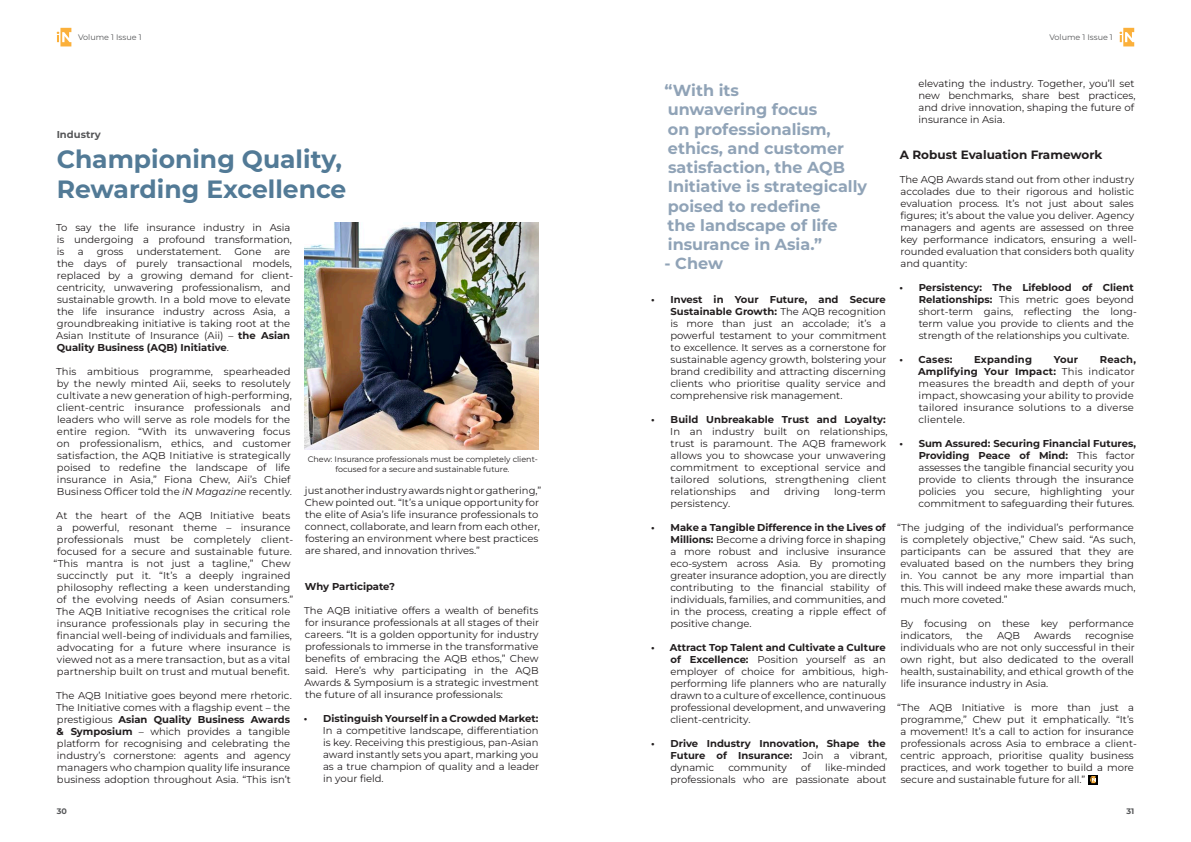
<style>
.page{position:relative;width:1191px;height:842px;background:#fff}
.page>*{position:absolute;margin:0;border:0;box-sizing:border-box;transform-origin:0 0}
.t1{font:700 25px "Montserrat";color:#527a96}
.t2{font:700 16px/19.2px "Montserrat";color:#90a3b7}
.t3{font:700 12px "Montserrat";color:#231f20}
.t4{font:10px/12px "Montserrat";color:#231f20}
.t5{font:10px/12px "Montserrat";letter-spacing:.02em;color:#231f20}
.t6{font:700 10px/12px "Montserrat";color:#231f20}
.t7{font:700 10px "Montserrat";letter-spacing:.02em;color:#231f20}
.t8{font:700 10px "Montserrat";color:#57585a}
.t9{font:8px/9.6px "Montserrat";color:#231f20;text-align:center}
.t10{font:8px "Montserrat";color:#57585a}
.t11{font:700 8px "Montserrat";color:#57585a}
.s1{font-weight:700}
.s2{font-style:italic}
.s3{font-weight:400}
</style>
<div class="page">
<svg style="left:57px;top:28px;width:14px;height:18px"></svg>
<svg style="left:1119px;top:28px;width:15px;height:18px"></svg>
<svg style="left:1088px;top:775px;width:9px;height:9px"></svg>
<svg style="left:1090px;top:776px;width:5px;height:7px"></svg>
<img style="left:305px;top:222px;width:234px;height:227px">
<p class="t10" style="left:78px;top:32px;width:65px">Volume 1 Issue 1</p>
<p class="t8" style="left:57px;top:128px;width:46px">Industry</p>
<p class="t1" style="left:57px;top:142px;width:287px">Championing Quality,</p>
<p class="t1" style="left:57px;top:172px;width:291px">Rewarding Excellence</p>
<p class="t4" style="left:56px;top:221px;width:237px">To say the life insurance industry in Asia is undergoing a profound transformation, is</p>
<p class="t4" style="left:78px;top:245px;width:7px">a</p>
<p class="t4" style="left:97px;top:245px;width:28px">gross</p>
<p class="t4" style="left:137px;top:245px;width:86px">understatement.</p>
<p class="t4" style="left:234px;top:245px;width:28px">Gone</p>
<p class="t4" style="left:56px;top:245px;width:238px;text-indent:218px">are the days of purely transactional models, replaced by a growing demand for client&shy;centricity, unwavering professionalism, and sustainable growth. In a bold move to elevate the life insurance industry across Asia, a groundbreaking initiative is taking root at the Asian Institute of Insurance (Aii) – <span class="s1">the Asian Quality Business (AQB) Initiative</span>.</p>
<p class="t4" style="left:56px;top:365px;width:237px">This ambitious programme, spearheaded by the newly minted Aii, seeks to resolutely cultivate a new generation of high-performing, client-centric insurance professionals and leaders who will serve as role models for the entire region. “With its unwavering focus on professionalism, ethics, and customer satisfaction, the AQB Initiative is strategically poised to redefine the landscape of life insurance in Asia,” Fiona Chew, Aii’s Chief Business Officer told the <span class="s2">iN Magazine</span> recently.</p>
<p class="t4" style="left:54px;top:509px;width:241px;text-align:center">At the heart of the AQB Initiative beats a powerful, resonant theme – insurance professionals must be completely client&shy;focused for a secure and sustainable future. “This mantra is not just a tagline,” Chew succinctly put it. “It’s a deeply ingrained philosophy reflecting a keen understanding of the evolving needs of Asian consumers.” The AQB Initiative recognises the critical role insurance professionals play in securing the financial well-being of individuals and families, advocating for a future where insurance is viewed not as a mere transaction, but as a vital partnership built on trust and mutual benefit.</p>
<p class="t4" style="left:56px;top:689px;width:237px">The AQB Initiative goes beyond mere rhetoric.<br>The Initiative comes with a flagship event – the prestigious <span class="s1">Asian Quality Business Awards &amp; Symposium</span> – which provides a tangible platform for recognising and celebrating the industry’s cornerstone: agents and agency managers who champion quality life insurance business adoption throughout Asia. “This isn’t</p>
<p class="t9" style="left:308px;top:455px;width:232px">Chew: Insurance professionals must be completely client&shy;focused for a secure and sustainable future.</p>
<p class="t4" style="left:305px;top:484px;width:238px">just another industry awards night or gathering,” Chew pointed out. “It’s a unique opportunity for the elite of Asia’s life insurance professionals to connect, collaborate, and learn from each other, fostering an environment where best practices are shared, and innovation thrives.”</p>
<p class="t6" style="left:305px;top:580px;width:92px">Why Participate?</p>
<p class="t4" style="left:304px;top:604px;width:236px;text-align:justify">The AQB initiative offers a wealth of benefits for insurance professionals at all stages of their careers. “It is a golden opportunity for industry professionals to immerse in the transformative benefits of embracing the AQB ethos,” Chew said. Here’s why participating in the AQB Awards &amp; Symposium is a strategic investment the future of all insurance professionals:</p>
<p class="t4" style="left:323px;top:712px;width:218px;text-align:justify;text-indent:-19px"><span class="s1">• Distinguish Yourself in a Crowded Market:<br></span>In a competitive landscape, differentiation is key. Receiving this prestigious, pan-Asian award instantly sets you apart, marking you as a true champion of quality and a leader in your field.</p>
<p class="t10" style="left:1049px;top:32px;width:65px">Volume 1 Issue 1</p>
<p class="t2" style="left:664px;top:81px;width:204px">“With its<br>unwavering focus<br>on professionalism, ethics, and customer satisfaction, the AQB<br>Initiative is strategically poised to redefine<br>the landscape of life insurance in Asia.”</p>
<p class="t2" style="left:664px;top:253px;width:60px">- Chew</p>
<p class="t4" style="left:670px;top:293px;width:218px;text-align:justify;text-indent:-19px"><span class="s1">• Invest in Your Future, and Secure Sustainable Growth:</span> The AQB recognition is more than just an accolade; it’s a powerful testament to your commitment to excellence. It serves as a cornerstone for sustainable agency growth, bolstering your brand credibility and attracting discerning clients who prioritise quality service and comprehensive risk management.</p>
<p class="t4" style="left:670px;top:413px;width:219px;text-indent:-19px"><span class="s1">• Build Unbreakable Trust and Loyalty:<br></span>In an industry built on relationships, trust is paramount. The AQB framework allows you to showcase your unwavering commitment to exceptional service and tailored solutions, strengthening client relationships</p>
<p class="t4" style="left:750px;top:485px;width:21px">and</p>
<p class="t4" style="left:784px;top:485px;width:37px">driving</p>
<p class="t4" style="left:834px;top:485px;width:53px">long-term</p>
<p class="t4" style="left:670px;top:497px;width:61px">persistency.</p>
<p class="t4" style="left:670px;top:521px;width:217px;text-align:justify;text-indent:-19px"><span class="s1">• Make a Tangible Difference in the Lives of Millions:</span> Become a driving force in shaping a more robust and inclusive insurance eco-system across Asia. By promoting greater insurance adoption, you are directly contributing to the financial stability of individuals, families, and communities, and in the process, creating a ripple effect of positive change.</p>
<p class="t4" style="left:670px;top:641px;width:220px;text-indent:-19px"><span class="s1">• Attract Top Talent and Cultivate a Culture of Excellence:</span> Position yourself as an employer of choice for ambitious, high&shy;performing life planners who are naturally drawn to a culture of excellence, continuous professional development, and unwavering client-centricity.</p>
<p class="t6" style="left:670px;top:737px;width:218px;text-indent:-19px">• Drive Industry Innovation, Shape the<br>Future of Insurance: <span class="s3">Join a vibrant, dynamic</span></p>
<p class="t4" style="left:728px;top:761px;width:60px">community</p>
<p class="t4" style="left:801px;top:761px;width:11px">of</p>
<p class="t4" style="left:670px;top:761px;width:217px;text-align:right">like-minded<br>professionals who are passionate about</p>
<p class="t4" style="left:918px;top:78px;width:218px">elevating the industry. Together, you’ll set new benchmarks, share best practices, and drive innovation, shaping the future of insurance in Asia.</p>
<p class="t3" style="left:900px;top:147px;width:204px">A Robust Evaluation Framework</p>
<p class="t4" style="left:899px;top:174px;width:239px">The AQB Awards stand out from other industry accolades due to their rigorous and holistic evaluation process. It’s not just about sales figures; it’s about the value you deliver. Agency managers and agents are assessed on three key performance indicators, ensuring a well&shy;rounded evaluation that considers both quality and quantity:</p>
<p class="t4" style="left:918px;top:282px;width:220px;text-indent:-19px"><span class="s1">• Persistency: The Lifeblood of Client Relationships:</span> This metric goes beyond short-term gains, reflecting the long&shy;term value you provide to clients and the strength of the relationships you cultivate.</p>
<p class="t6" style="left:899px;top:354px;width:55px">• Cases:</p>
<p class="t7" style="left:974px;top:353px;width:59px">Expanding</p>
<p class="t6" style="left:1053px;top:354px;width:26px">Your</p>
<p class="t5" style="left:918px;top:354px;width:219px;text-indent:182px"><span class="s1">Reach,<br>Amplifying Your Impact:</span> This indicator measures the breadth and depth of your impact, showcasing your ability to provide tailored insurance solutions to a diverse clientele.</p>
<p class="t4" style="left:918px;top:438px;width:219px;text-indent:-19px"><span class="s1">• Sum Assured: Securing Financial Futures, Providing Peace of Mind:</span> This factor assesses the tangible financial security you provide to clients through the insurance policies you secure, highlighting your commitment to safeguarding their futures.</p>
<p class="t4" style="left:900px;top:522px;width:236px;text-indent:-3px">“The judging of the individual’s performance is completely objective,” Chew said. “As such, participants can be assured that they are evaluated based on the numbers they bring in. You cannot be any more impartial than this. This will indeed make these awards much, much more coveted.”</p>
<p class="t4" style="left:900px;top:618px;width:235px">By focusing on these key performance indicators,</p>
<p class="t4" style="left:900px;top:630px;width:236px;text-align:justify;text-indent:184px">recognise individuals who are not only successful in their own right, but also dedicated to the overall health, sustainability, and ethical growth of the life insurance industry in Asia.</p>
<p class="t4" style="left:900px;top:702px;width:238px;text-indent:-3px">“The AQB Initiative is more than just a programme,” Chew put it emphatically. “It’s a movement! It’s a call to action for insurance professionals across Asia to embrace a client&shy;centric approach, prioritise quality business practices, and work together to build a more secure and sustainable future for all.”</p>
<p class="t4" style="left:966px;top:630px;width:18px">the</p>
<p class="t4" style="left:997px;top:630px;width:24px">AQB</p>
<p class="t4" style="left:1034px;top:630px;width:38px">Awards</p>
<p class="t11" style="left:57px;top:806px;width:12px">30</p>
<p class="t11" style="left:1126px;top:806px;width:9px">31</p>
</div>
